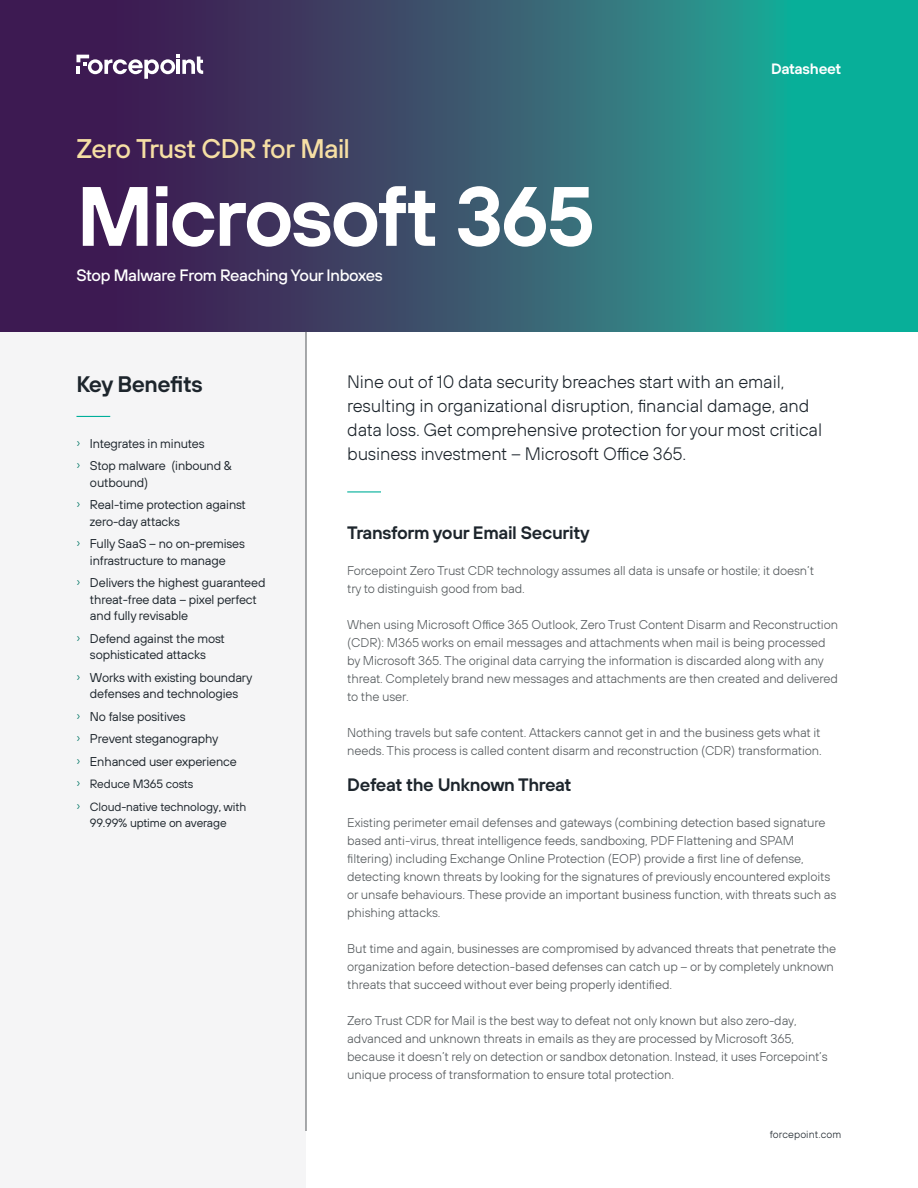
<style>
.page{position:relative;width:918px;height:1188px;background:#fff}
.page>*{position:absolute;margin:0;border:0;box-sizing:border-box;transform-origin:0 0}
.t1{font:600 84px "FP Sans";letter-spacing:-.035em;color:#fff}
.t2{font:500 27px "FP Sans";letter-spacing:-.02em;color:#f6dfa4}
.t3{font:600 22.5px "FP Sans";letter-spacing:-.02em;color:#1d252c}
.t4{font:300 18px/24px "FP Sans";letter-spacing:-.01em;color:#1d252c}
.t5{font:600 18px "FP Sans";letter-spacing:-.02em;color:#1d252c}
.t6{font:500 16.5px "FP Sans";letter-spacing:-.02em;color:#fff}
.t7{font:600 15px "FP Sans";letter-spacing:-.015em;color:#fff}
.t8{font:300 12.75px/18px "FP Sans";letter-spacing:-.01em;color:#52575a}
.t9{font:12.75px/22.5px "FP Sans";letter-spacing:-.01em;color:#1d252c}
.t10{font:12px/22.5px "FP Sans";letter-spacing:-.01em;color:#1d252c}
.t11{font:300 10.5px "FP Sans";letter-spacing:.01em;color:#1d252c}
.s1{font-weight:300;color:#007565}
.s2{font-weight:300;font-size:12.75px;color:#007565}
</style>
<div class="page">
<div style="left:0;top:332px;width:306px;height:856px;background:#f5f5f6"></div>
<svg style="left:0;top:0;width:918px;height:332px;background:#315e72"></svg>
<svg style="left:76px;top:55px;width:127px;height:24px"></svg>
<hr style="left:306px;top:332px;width:1px;height:799px;background:#52575a">
<hr style="left:76px;top:416px;width:34px;height:1px;background:#00af9a">
<hr style="left:347px;top:491px;width:34px;height:1px;background:#00af9a">
<h2 class="t2" style="left:76px;top:131px;width:275px">Zero Trust CDR for Mail</h2>
<h1 class="t1" style="left:76px;top:161px;width:520px">Microsoft 365</h1>
<p class="t6" style="left:76px;top:265px;width:308px">Stop Malware From Reaching Your Inboxes</p>
<p class="t7" style="left:771px;top:59px;width:72px">Datasheet</p>
<h3 class="t3" style="left:76px;top:369px;width:128px">Key Benefits</h3>
<p class="t9" style="left:76px;top:432px;width:157px"><span class="s1">›</span> Integrates in minutes<br><span class="s1">›</span> Stop malware (inbound &amp;</p>
<p class="t9" style="left:76px;top:471px;width:171px;text-indent:14px">outbound)<br><span class="s1">›</span> Real-time protection against</p>
<p class="t9" style="left:76px;top:510px;width:170px;text-indent:14px">zero-day attacks<br><span class="s1">›</span> Fully SaaS – no on-premises</p>
<p class="t9" style="left:76px;top:549px;width:191px;text-indent:14px">infrastructure to manage<br><span class="s1">›</span> Delivers the highest guaranteed</p>
<p class="t9" style="left:90px;top:591px;width:168px;line-height:16.5px">threat-free data – pixel perfect and fully revisable</p>
<p class="t9" style="left:76px;top:630px;width:150px;line-height:16.5px;text-align:center"><span class="s1">›</span> Defend against the most sophisticated attacks</p>
<p class="t9" style="left:76px;top:669px;width:177px;line-height:16.5px;text-align:center"><span class="s1">›</span> Works with existing boundary defenses and technologies</p>
<p class="t9" style="left:76px;top:705px;width:162px"><span class="s1">›</span> No false positives<br><span class="s1">›</span> Prevent steganography<br><span class="s1">›</span> Enhanced user experience</p>
<p class="t10" style="left:76px;top:773px;width:171px"><span class="s2">›</span> Reduce M365 costs<br><span class="s2">›</span> Cloud-native technology, with</p>
<p class="t10" style="left:90px;top:812px;width:138px">99.99% uptime on average</p>
<h3 class="t4" style="left:347px;top:370px;width:476px">Nine out of 10 data security breaches start with an email, resulting in organizational disruption, financial damage, and data loss. Get comprehensive protection for your most critical business investment – Microsoft Office 365.</h3>
<h3 class="t5" style="left:347px;top:520px;width:244px">Transform your Email Security</h3>
<p class="t8" style="left:347px;top:561px;width:468px">Forcepoint Zero Trust CDR technology assumes all data is unsafe or hostile; it doesn’t try to distinguish good from bad.</p>
<p class="t8" style="left:347px;top:615px;width:492px">When using Microsoft Office 365 Outlook, Zero Trust Content Disarm and Reconstruction (CDR): M365 works on email messages and attachments when mail is being processed by Microsoft 365. The original data carrying the information is discarded along with any threat. Completely brand new messages and attachments are then created and delivered to the user.</p>
<p class="t8" style="left:347px;top:723px;width:476px">Nothing travels but safe content. Attackers cannot get in and the business gets what it needs. This process is called content disarm and reconstruction (CDR) transformation.</p>
<h3 class="t5" style="left:347px;top:772px;width:226px">Defeat the Unknown Threat</h3>
<p class="t8" style="left:347px;top:813px;width:491px">Existing perimeter email defenses and gateways (combining detection based signature based anti-virus, threat intelligence feeds, sandboxing, PDF Flattening and SPAM filtering) including Exchange Online Protection (EOP) provide a first line of defense, detecting known threats by looking for the signatures of previously encountered exploits or unsafe behaviours. These provide an important business function, with threats such as phishing attacks.</p>
<p class="t8" style="left:347px;top:939px;width:491px">But time and again, businesses are compromised by advanced threats that penetrate the organization before detection-based defenses can catch up – or by completely unknown threats that succeed without ever being properly identified.</p>
<p class="t8" style="left:347px;top:1011px;width:482px">Zero Trust CDR for Mail is the best way to defeat not only known but also zero-day, advanced and unknown threats in emails as they are processed by Microsoft 365, because it doesn’t rely on detection or sandbox detonation. Instead, it uses Forcepoint’s unique process of transformation to ensure total protection.</p>
<p class="t11" style="left:770px;top:1128px;width:73px">forcepoint.com</p>
</div>
